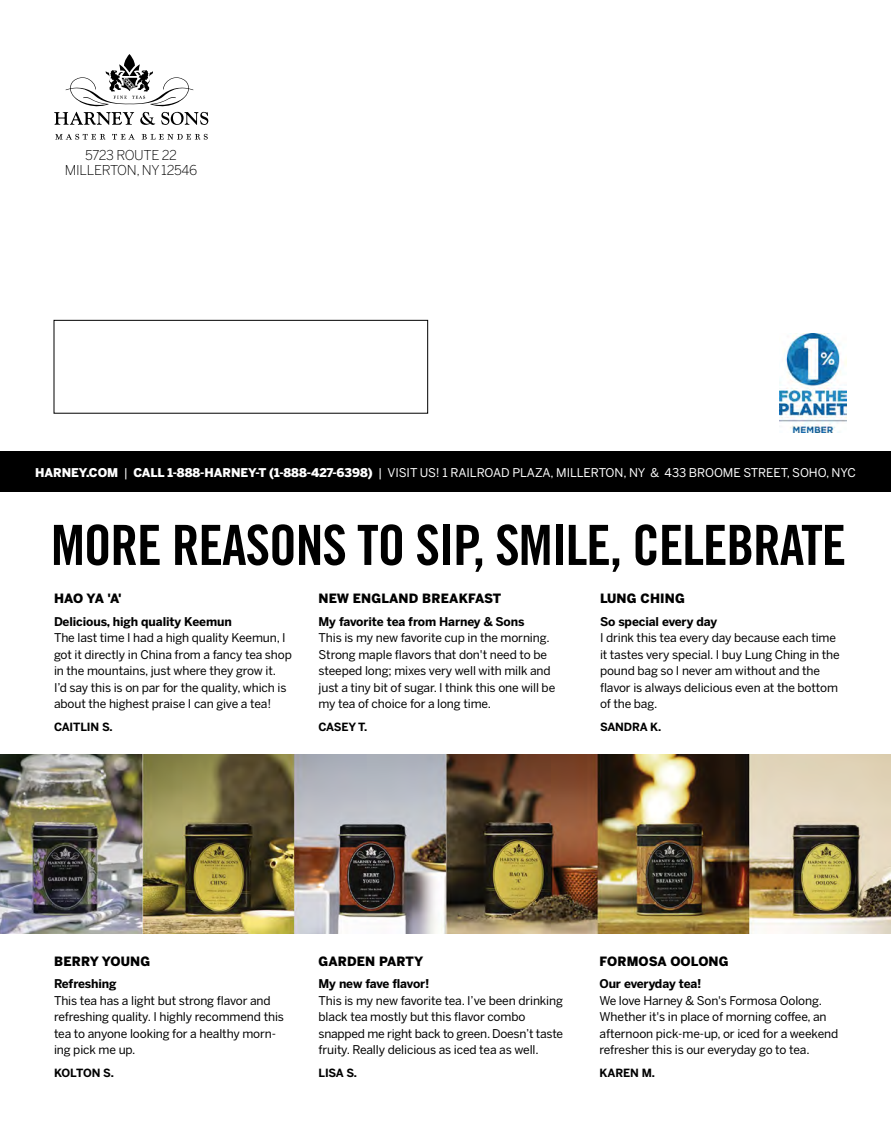
<style>
.page{position:relative;width:891px;height:1134px;background:#fff}
.page>*{position:absolute;margin:0;border:0;box-sizing:border-box;transform-origin:0 0}
.t1{font:55.5px "Trade Gothic LT Std Bd Cn 20";letter-spacing:-.02em;color:#000}
.t2{font:300 13.5px/15px "Benton Sans";letter-spacing:-.025em;color:#000;text-align:center}
.t3{font:900 12.75px "Benton Sans";letter-spacing:.01em;color:#000}
.t4{font:12px/16.5px "Benton Sans";letter-spacing:-.01em;color:#000}
.t5{font:700 12px "Benton Sans";letter-spacing:-.01em;color:#000}
.t6{font:12px "Benton Sans";letter-spacing:-.005em;color:#fff}
.t7{font:700 11.25px "Benton Sans";letter-spacing:-.01em;color:#000}
.s1{font-weight:900}
</style>
<div class="page">
<div style="left:0;top:452px;width:891px;height:40px;background:#000"></div>
<svg style="left:54px;top:54px;width:154px;height:71px"></svg>
<svg style="left:55px;top:134px;width:50px;height:6px"></svg>
<svg style="left:112px;top:134px;width:23px;height:6px"></svg>
<svg style="left:142px;top:134px;width:66px;height:6px"></svg>
<img style="left:779px;top:334px;width:67px;height:99px">
<div style="left:54px;top:320px;width:374px;height:93px;border:1px solid #000"></div>
<img style="left:0;top:754px;width:891px;height:180px">
<p class="t2" style="left:65px;top:147px;width:134px">5723 ROUTE 22<br>MILLERTON, NY 12546</p>
<p class="t6" style="left:35px;top:465px;width:822px"><span class="s1">HARNEY.COM</span> | <span class="s1">CALL 1-888-HARNEY-T (1-888-427-6398)</span> | VISIT US! 1 RAILROAD PLAZA, MILLERTON, NY &amp; 433 BROOME STREET, SOHO, NYC</p>
<h1 class="t1" style="left:51px;top:511px;width:797px">MORE REASONS TO SIP, SMILE, CELEBRATE</h1>
<p class="t3" style="left:54px;top:590px;width:69px">HAO YA 'A'</p>
<p class="t5" style="left:54px;top:614px;width:179px">Delicious, high quality Keemun</p>
<p class="t4" style="left:54px;top:629px;width:239px">The last time I had a high quality Keemun, I got it directly in China from a fancy tea shop in the mountains, just where they grow it.<br>I’d say this is on par for the quality, which is about the highest praise I can give a tea!</p>
<p class="t7" style="left:54px;top:720px;width:60px">CAITLIN S.</p>
<p class="t3" style="left:319px;top:590px;width:184px">NEW ENGLAND BREAKFAST</p>
<p class="t5" style="left:319px;top:614px;width:208px">My favorite tea from Harney &amp; Sons</p>
<p class="t4" style="left:319px;top:629px;width:238px">This is my new favorite cup in the morning.<br>Strong maple flavors that don't need to be steeped long; mixes very well with milk and just a tiny bit of sugar. I think this one will be my tea of choice for a long time.</p>
<p class="t7" style="left:319px;top:720px;width:50px">CASEY T.</p>
<p class="t3" style="left:600px;top:590px;width:87px">LUNG CHING</p>
<p class="t5" style="left:600px;top:614px;width:119px">So special every day</p>
<p class="t4" style="left:600px;top:629px;width:241px">I drink this tea every day because each time it tastes very special. I buy Lung Ching in the pound bag so I never am without and the flavor is always delicious even at the bottom of the bag.</p>
<p class="t7" style="left:600px;top:720px;width:63px">SANDRA K.</p>
<p class="t3" style="left:54px;top:953px;width:98px">BERRY YOUNG</p>
<p class="t5" style="left:54px;top:977px;width:64px">Refreshing</p>
<p class="t4" style="left:54px;top:992px;width:232px">This tea has a light but strong flavor and refreshing quality. I highly recommend this tea to anyone looking for a healthy morn&shy;ing pick me up.</p>
<p class="t7" style="left:54px;top:1066px;width:61px">KOLTON S.</p>
<p class="t3" style="left:319px;top:953px;width:106px">GARDEN PARTY</p>
<p class="t5" style="left:319px;top:977px;width:112px">My new fave flavor!</p>
<p class="t4" style="left:319px;top:992px;width:246px">This is my new favorite tea. I’ve been drinking black tea mostly but this flavor combo snapped me right back to green. Doesn’t taste fruity. Really delicious as iced tea as well.</p>
<p class="t7" style="left:319px;top:1066px;width:40px">LISA S.</p>
<p class="t3" style="left:600px;top:953px;width:131px">FORMOSA OOLONG</p>
<p class="t5" style="left:600px;top:977px;width:103px">Our everyday tea!</p>
<p class="t4" style="left:600px;top:992px;width:240px">We love Harney &amp; Son's Formosa Oolong.<br>Whether it's in place of morning coffee, an afternoon pick-me-up, or iced for a weekend refresher this is our everyday go to tea.</p>
<p class="t7" style="left:600px;top:1066px;width:57px">KAREN M.</p>
</div>
